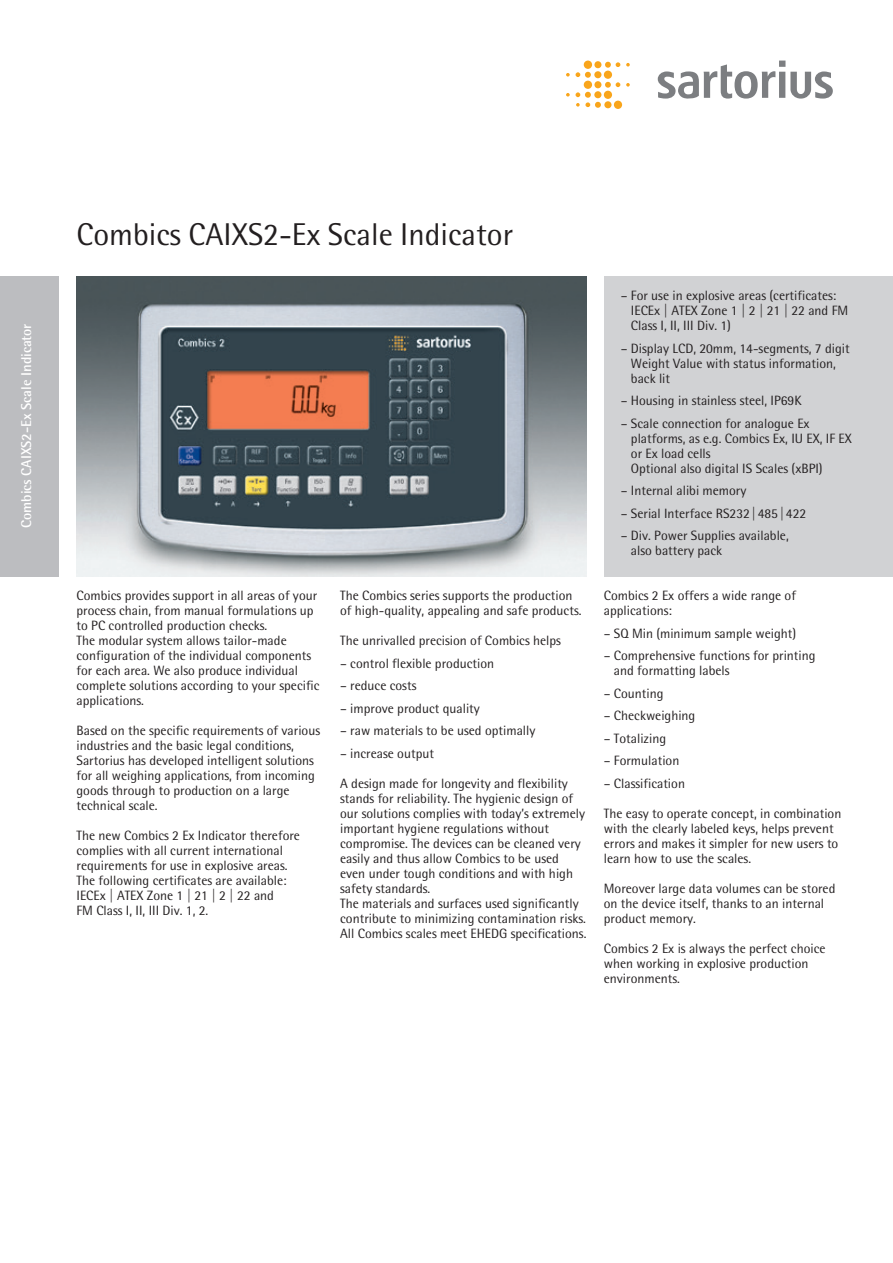
<style>
.page{position:relative;width:893px;height:1263px;background:#fff}
.page>*{position:absolute;margin:0;border:0;box-sizing:border-box;transform-origin:0 0}
.t1{font:31.5px "Sartorius Rotis Sans 2013";color:#231f20}
.t2{font:700 14.25px "Sartorius Rotis Sans 2013";letter-spacing:-.005em;color:#fff}
.t3{font:13.5px/15px "Sartorius Rotis Sans 2013";color:#231f20}
</style>
<div class="page">
<div style="left:0;top:276px;width:59px;height:300px;background:#bcbdc0"></div>
<div style="left:604px;top:276px;width:289px;height:300px;background:#d1d2d4"></div>
<div style="left:584px;top:61px;width:8px;height:8px;background:#f9a51b;border-radius:50%"></div>
<svg style="left:626px;top:63px;width:4px;height:3px"></svg>
<svg style="left:626px;top:83px;width:4px;height:4px"></svg>
<svg style="left:566px;top:73px;width:4px;height:4px"></svg>
<svg style="left:566px;top:93px;width:4px;height:4px"></svg>
<svg style="left:614px;top:101px;width:8px;height:8px"></svg>
<svg style="left:576px;top:62px;width:44px;height:46px"></svg>
<svg style="left:658px;top:61px;width:175px;height:38px"></svg>
<img style="left:77px;top:276px;width:510px;height:300px">
<p class="t2" style="left:18px;top:528px;width:206px;rotate:-90deg">Combics CAIXS2-Ex Scale Indicator</p>
<h1 class="t1" style="left:77px;top:216px;width:438px">Combics CAIXS2-Ex Scale Indicator</h1>
<p class="t3" style="left:77px;top:588px;width:245px">Combics provides support in all areas of your process chain, from manual formulations up to PC controlled production checks.<br>The modular system allows tailor-made configuration of the individual components for each area. We also produce individual complete solutions according to your specific applications.</p>
<p class="t3" style="left:77px;top:723px;width:245px">Based on the specific requirements of various industries and the basic legal conditions, Sartorius has developed intelligent solutions for all weighing applications, from incoming goods through to production on a large technical scale.</p>
<p class="t3" style="left:77px;top:828px;width:225px">The new Combics 2 Ex Indicator therefore complies with all current international requirements for use in explosive areas.<br>The following certificates are available:<br>IECEx | ATEX Zone 1 | 21 | 2 | 22 and<br>FM Class I, II, III Div. 1, 2.</p>
<p class="t3" style="left:340px;top:588px;width:243px">The Combics series supports the production of high-quality, appealing and safe products.</p>
<p class="t3" style="left:340px;top:633px;width:222px">The unrivalled precision of Combics helps</p>
<p class="t3" style="left:340px;top:656px;width:155px">– control flexible production</p>
<p class="t3" style="left:340px;top:678px;width:78px">– reduce costs</p>
<p class="t3" style="left:340px;top:701px;width:141px">– improve product quality</p>
<p class="t3" style="left:340px;top:723px;width:197px">– raw materials to be used optimally</p>
<p class="t3" style="left:340px;top:746px;width:95px">– increase output</p>
<p class="t3" style="left:340px;top:776px;width:248px">A design made for longevity and flexibility stands for reliability. The hygienic design of our solutions complies with today’s extremely important hygiene regulations without compromise. The devices can be cleaned very easily and thus allow Combics to be used even under tough conditions and with high safety standards.<br>The materials and surfaces used significantly contribute to minimizing contamination risks.<br>All Combics scales meet EHEDG specifications.</p>
<p class="t3" style="left:631px;top:288px;width:219px;text-indent:-10px">– For use in explosive areas (certificates:<br>IECEx | ATEX Zone 1 | 2 | 21 | 22 and FM<br>Class I, II, III Div. 1)</p>
<p class="t3" style="left:631px;top:341px;width:220px;text-indent:-10px">– Display LCD, 20mm, 14-segments, 7 digit<br>Weight Value with status information, back lit</p>
<p class="t3" style="left:621px;top:393px;width:182px">– Housing in stainless steel, IP69K</p>
<p class="t3" style="left:631px;top:416px;width:222px;text-indent:-10px">– Scale connection for analogue Ex platforms, as e.g. Combics Ex, IU EX, IF EX or Ex load cells<br>Optional also digital IS Scales (xBPI)</p>
<p class="t3" style="left:621px;top:483px;width:127px">– Internal alibi memory</p>
<p class="t3" style="left:621px;top:506px;width:187px">– Serial Interface RS232|485|422</p>
<p class="t3" style="left:631px;top:528px;width:159px;text-indent:-10px">– Div. Power Supplies available, also battery pack</p>
<p class="t3" style="left:604px;top:588px;width:194px">Combics 2 Ex offers a wide range of applications:</p>
<p class="t3" style="left:604px;top:626px;width:194px">– SQ Min (minimum sample weight)</p>
<p class="t3" style="left:614px;top:648px;width:203px;text-indent:-10px">– Comprehensive functions for printing and formatting labels</p>
<p class="t3" style="left:604px;top:686px;width:61px">– Counting</p>
<p class="t3" style="left:604px;top:708px;width:93px">– Checkweighing</p>
<p class="t3" style="left:604px;top:731px;width:64px">– Totalizing</p>
<p class="t3" style="left:604px;top:753px;width:77px">– Formulation</p>
<p class="t3" style="left:604px;top:776px;width:83px">– Classification</p>
<p class="t3" style="left:604px;top:806px;width:239px">The easy to operate concept, in combination with the clearly labeled keys, helps prevent errors and makes it simpler for new users to learn how to use the scales.</p>
<p class="t3" style="left:604px;top:881px;width:233px">Moreover large data volumes can be stored on the device itself, thanks to an internal product memory.</p>
<p class="t3" style="left:604px;top:941px;width:223px">Combics 2 Ex is always the perfect choice when working in explosive production environments.</p>
</div>
